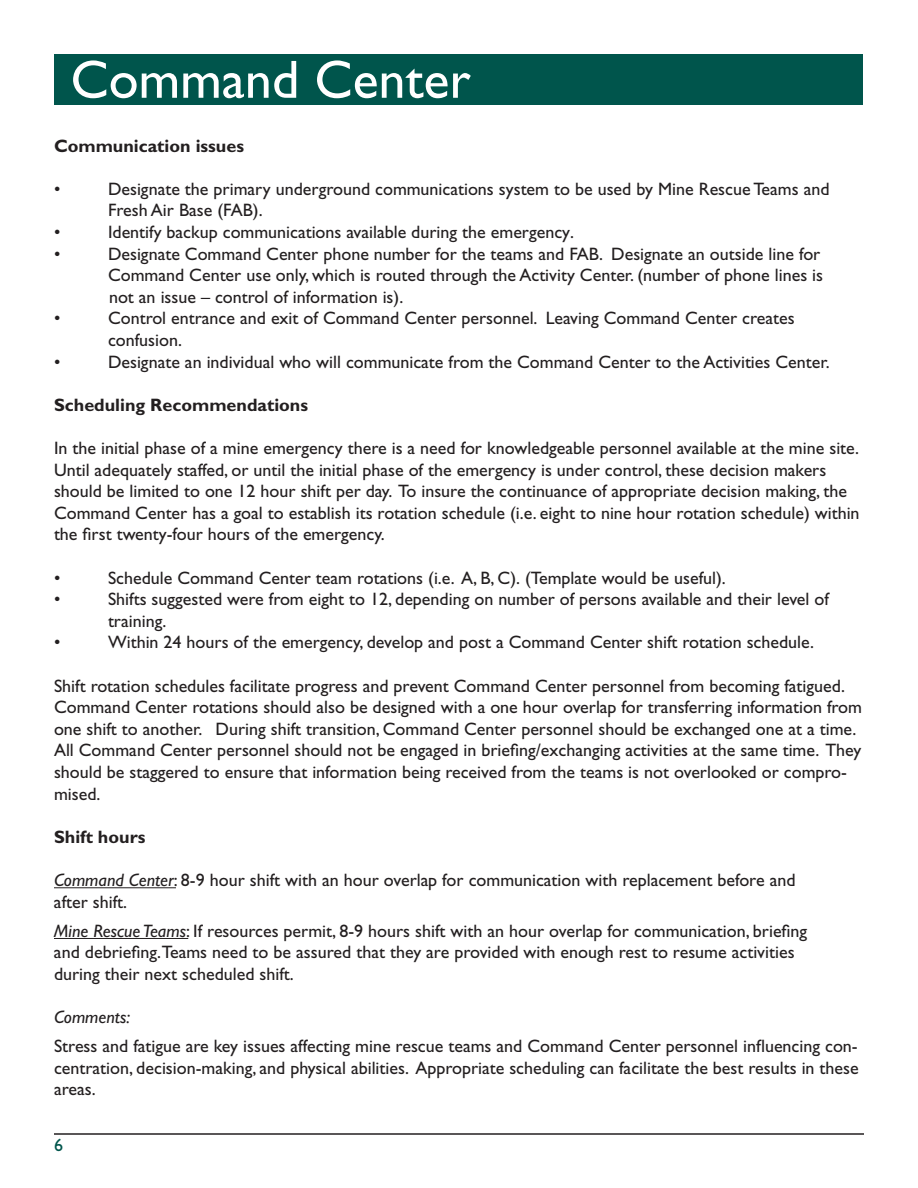
<style>
.page{position:relative;width:918px;height:1188px;background:#fff}
.page>*{position:absolute;margin:0;border:0;box-sizing:border-box;transform-origin:0 0}
.t1{font:54px "Gill Sans Std";color:#fff}
.t2{font:18px/21.6px "Gill Sans Std";color:#231f20}
.t3{font:700 18px "Gill Sans Std";color:#231f20}
.t4{font:italic 18px "Gill Sans Std";color:#231f20}
.t5{font:18px "Gill Sans Std";color:#00554c}
.s1{font-style:italic}
</style>
<div class="page">
<hr style="left:54px;top:1133px;width:810px;height:2px;background:#231f20">
<hr style="left:54px;top:887px;width:122px;height:1px;background:#231f20">
<hr style="left:54px;top:938px;width:134px;height:1px;background:#231f20">
<div style="left:54px;top:54px;width:808px;height:51px;background:#00554c"></div>
<h1 class="t1" style="left:70px;top:49px;width:402px">Command Center</h1>
<p class="t3" style="left:54px;top:135px;width:192px">Communication issues</p>
<p class="t2" style="left:54px;top:178px;width:8px">•</p>
<p class="t2" style="left:108px;top:178px;width:723px">Designate the primary underground communications system to be used by Mine Rescue Teams and<br>Fresh Air Base (FAB).</p>
<p class="t2" style="left:54px;top:221px;width:8px">•</p>
<p class="t2" style="left:108px;top:221px;width:468px">Identify backup communications available during the emergency.</p>
<p class="t2" style="left:54px;top:243px;width:8px">•</p>
<p class="t2" style="left:108px;top:243px;width:717px">Designate Command Center phone number for the teams and FAB. Designate an outside line for<br>Command Center use only, which is routed through the Activity Center. (number of phone lines is not an issue – control of information is).</p>
<p class="t2" style="left:54px;top:308px;width:8px">•</p>
<p class="t2" style="left:108px;top:308px;width:688px">Control entrance and exit of Command Center personnel. Leaving Command Center creates confusion.</p>
<p class="t2" style="left:54px;top:351px;width:8px">•</p>
<p class="t2" style="left:108px;top:351px;width:723px">Designate an individual who will communicate from the Command Center to the Activities Center.</p>
<p class="t3" style="left:54px;top:394px;width:256px">Scheduling Recommendations</p>
<p class="t2" style="left:54px;top:437px;width:807px">In the initial phase of a mine emergency there is a need for knowledgeable personnel available at the mine site.<br>Until adequately staffed, or until the initial phase of the emergency is under control, these decision makers should be limited to one 12 hour shift per day. To insure the continuance of appropriate decision making, the Command Center has a goal to establish its rotation schedule (i.e. eight to nine hour rotation schedule) within the first twenty-four hours of the emergency.</p>
<p class="t2" style="left:54px;top:567px;width:8px">•</p>
<p class="t2" style="left:108px;top:567px;width:619px">Schedule Command Center team rotations (i.e. A, B, C). (Template would be useful).</p>
<p class="t2" style="left:54px;top:588px;width:8px">•</p>
<p class="t2" style="left:108px;top:588px;width:722px">Shifts suggested were from eight to 12, depending on number of persons available and their level of training.</p>
<p class="t2" style="left:54px;top:632px;width:8px">•</p>
<p class="t2" style="left:108px;top:632px;width:708px">Within 24 hours of the emergency, develop and post a Command Center shift rotation schedule.</p>
<p class="t2" style="left:54px;top:675px;width:810px">Shift rotation schedules facilitate progress and prevent Command Center personnel from becoming fatigued.<br>Command Center rotations should also be designed with a one hour overlap for transferring information from one shift to another. During shift transition, Command Center personnel should be exchanged one at a time.<br>All Command Center personnel should not be engaged in briefing/exchanging activities at the same time. They should be staggered to ensure that information being received from the teams is not overlooked or compro&shy;mised.</p>
<p class="t3" style="left:54px;top:826px;width:93px">Shift hours</p>
<p class="t2" style="left:54px;top:869px;width:743px"><span class="s1">Command Center</span>: 8-9 hour shift with an hour overlap for communication with replacement before and after shift.</p>
<p class="t2" style="left:54px;top:920px;width:755px"><span class="s1">Mine Rescue Teams</span>: If resources permit, 8-9 hours shift with an hour overlap for communication, briefing and debriefing.Teams need to be assured that they are provided with enough rest to resume activities during their next scheduled shift.</p>
<p class="t4" style="left:54px;top:1007px;width:77px">Comments:</p>
<p class="t2" style="left:54px;top:1035px;width:806px;text-align:justify">Stress and fatigue are key issues affecting mine rescue teams and Command Center personnel influencing con&shy;centration, decision-making, and physical abilities. Appropriate scheduling can facilitate the best results in these areas.</p>
<p class="t5" style="left:54px;top:1134px;width:10px">6</p>
</div>
